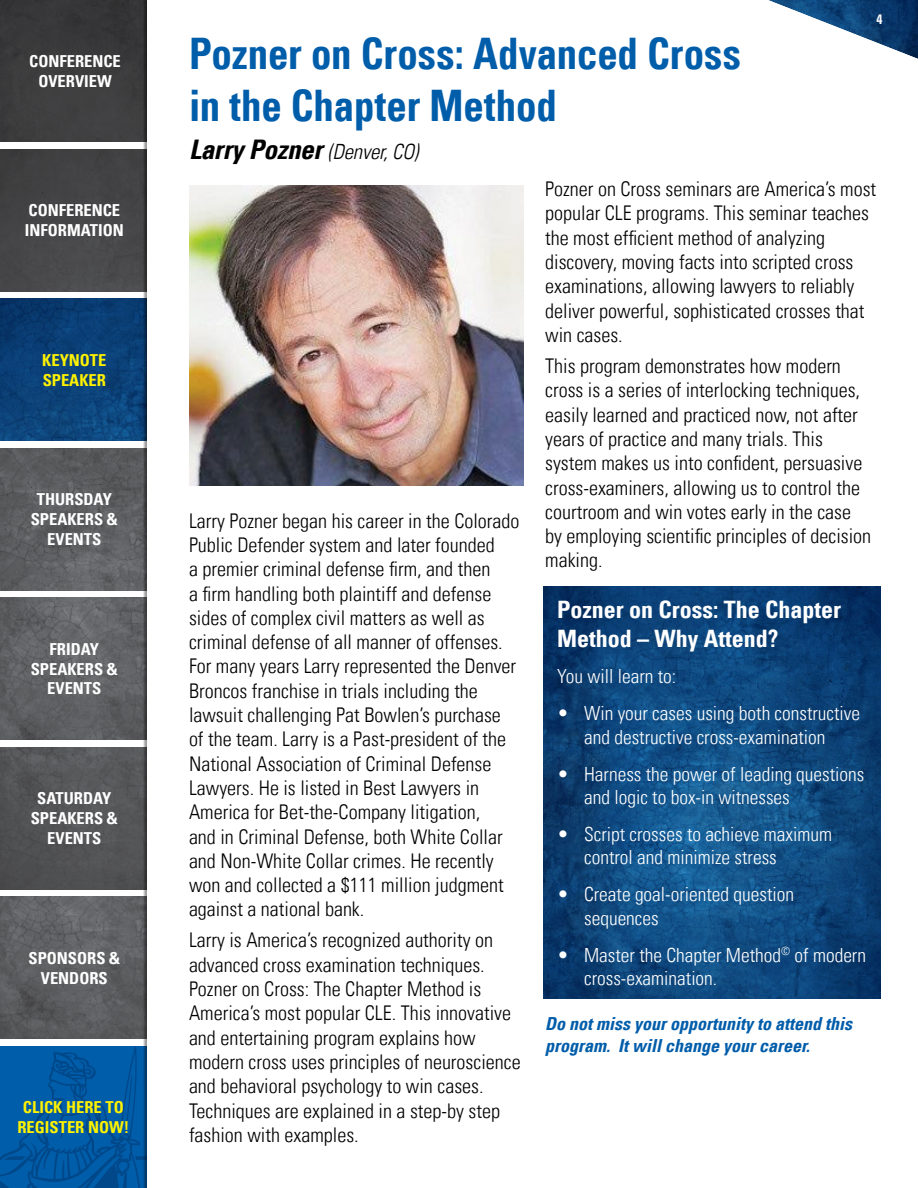
<style>
.page{position:relative;width:918px;height:1188px;background:#fff}
.page>*{position:absolute;margin:0;border:0;box-sizing:border-box;transform-origin:0 0}
.t1{font:700 condensed 43.5px/52.2px "Univers LT";color:#005daa;scale:.94 1}
.t2{font:italic 700 condensed 27px "Univers LT";letter-spacing:-.01em;color:#000}
.t3{font:700 condensed 24px/28.8px "Univers LT";color:#fff}
.t4{font:300 condensed 20.25px/24.3px "Univers LT";color:#000}
.t5{font:300 condensed 19.5px/23.4px "Univers LT";color:#fff}
.t6{font:italic 700 condensed 18px/21.6px "Univers LT";color:#005daa}
.t7{font:700 condensed 16.5px/19.8px "Univers LT";color:#fff;text-align:center}
.t8{font:700 condensed 16.5px/19.8px "Univers LT";color:#fff200;text-align:center}
.t9{font:700 condensed 13.5px "Univers LT";color:#fff}
.s1{font-weight:300;font-size:21px}
</style>
<div class="page">
<svg style="left:0;top:1046px;width:143px;height:142px;background:#0058a3"></svg>
<img style="left:0;top:448px;width:143px;height:142px">
<img style="left:0;top:299px;width:143px;height:142px">
<div style="left:0;top:0;width:143px;height:142px;background:#3b3b3c"></div>
<img style="left:0;top:150px;width:143px;height:141px">
<img style="left:0;top:598px;width:143px;height:142px">
<img style="left:0;top:747px;width:143px;height:142px">
<img style="left:0;top:897px;width:143px;height:142px">
<img style="left:189px;top:185px;width:335px;height:301px">
<svg style="left:769px;top:0;width:149px;height:59px"></svg>
<img style="left:544px;top:587px;width:336px;height:411px">
<p class="t7" style="left:29px;top:51px;width:93px">CONFERENCE<br>OVERVIEW</p>
<p class="t7" style="left:25px;top:200px;width:100px;text-align:left">CONFERENCE<br>INFORMATION</p>
<p class="t8" style="left:42px;top:350px;width:66px;text-align:left">KEYNOTE<br>SPEAKER</p>
<p class="t7" style="left:31px;top:490px;width:89px">THURSDAY<br>SPEAKERS &amp;<br>EVENTS</p>
<p class="t7" style="left:31px;top:639px;width:89px">FRIDAY<br>SPEAKERS &amp;<br>EVENTS</p>
<p class="t7" style="left:31px;top:789px;width:89px">SATURDAY<br>SPEAKERS &amp;<br>EVENTS</p>
<p class="t7" style="left:28px;top:948px;width:93px">SPONSORS &amp;<br>VENDORS</p>
<p class="t8" style="left:17px;top:1097px;width:113px">CLICK HERE TO<br>REGISTER NOW!</p>
<h1 class="t1" style="left:189px;top:27px;width:589px">Pozner on Cross: Advanced Cross in the Chapter Method</h1>
<h2 class="t2" style="left:189px;top:133px;width:231px">Larry Pozner <span class="s1">(Denver, CO)</span></h2>
<p class="t9" style="left:877px;top:11px;width:7px">4</p>
<p class="t4" style="left:189px;top:508px;width:332px">Larry Pozner began his career in the Colorado Public Defender system and later founded<br>a premier criminal defense firm, and then<br>a firm handling both plaintiff and defense sides of complex civil matters as well as criminal defense of all manner of offenses.<br>For many years Larry represented the Denver Broncos franchise in trials including the lawsuit challenging Pat Bowlen’s purchase of the team. Larry is a Past-president of the National Association of Criminal Defense Lawyers. He is listed in Best Lawyers in America for Bet-the-Company litigation,<br>and in Criminal Defense, both White Collar and Non-White Collar crimes. He recently won and collected a $111 million judgment against a national bank.</p>
<p class="t4" style="left:189px;top:928px;width:333px">Larry is America’s recognized authority on advanced cross examination techniques.<br>Pozner on Cross: The Chapter Method is America’s most popular CLE. This innovative and entertaining program explains how modern cross uses principles of neuroscience and behavioral psychology to win cases.<br>Techniques are explained in a step-by step fashion with examples.</p>
<p class="t4" style="left:545px;top:177px;width:333px">Pozner on Cross seminars are America’s most popular CLE programs. This seminar teaches the most efficient method of analyzing discovery, moving facts into scripted cross examinations, allowing lawyers to reliably deliver powerful, sophisticated crosses that win cases.</p>
<p class="t4" style="left:545px;top:354px;width:328px">This program demonstrates how modern cross is a series of interlocking techniques, easily learned and practiced now, not after years of practice and many trials. This system makes us into confident, persuasive cross-examiners, allowing us to control the courtroom and win votes early in the case by employing scientific principles of decision making.</p>
<p class="t3" style="left:557px;top:595px;width:285px">Pozner on Cross: The Chapter<br>Method – Why Attend?</p>
<p class="t5" style="left:557px;top:665px;width:121px">You will learn to:</p>
<p class="t5" style="left:557px;top:702px;width:305px;text-align:center">• Win your cases using both constructive and destructive cross-examination</p>
<p class="t5" style="left:584px;top:762px;width:282px;text-indent:-27px">• Harness the power of leading questions and logic to box-in witnesses</p>
<p class="t5" style="left:584px;top:822px;width:250px;text-indent:-27px">• Script crosses to achieve maximum control and minimize stress</p>
<p class="t5" style="left:584px;top:883px;width:212px;text-indent:-27px">• Create goal-oriented question sequences</p>
<p class="t5" style="left:584px;top:943px;width:283px;text-indent:-27px">• Master the Chapter Method<sup>©</sup> of modern cross-examination.</p>
<p class="t6" style="left:545px;top:1013px;width:308px">Do not miss your opportunity to attend this program. It will change your career.</p>
</div>
